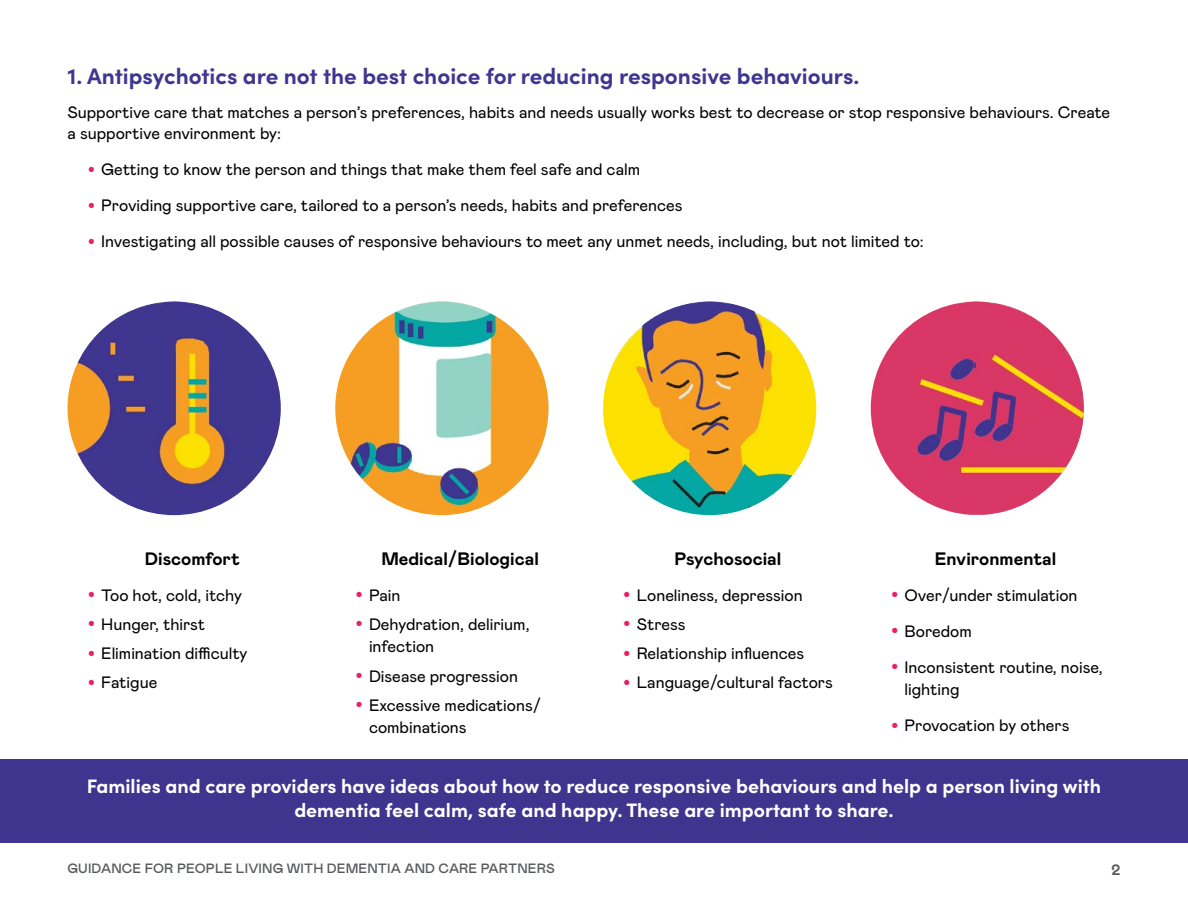
<style>
.page{position:relative;width:1188px;height:918px;background:#fff}
.page>*{position:absolute;margin:0;border:0;box-sizing:border-box;transform-origin:0 0}
.Numbered_Heading{font:700 22.5px "Sofia Pro";color:#40368f}
.HIGHLIGHT{font:700 19.5px/23.4px "Sofia Pro";color:#fff;text-align:center}
.H1_Small{font:700 18px "Mabry Pro";color:#000}
.Body{font:16.5px/22.5px "Mabry Pro";color:#000}
.t1{font:700 15px "Mabry Pro";color:#58595b}
.t2{font:500 13.5px "Mabry Pro";letter-spacing:.01em;color:#58595b}
.s1{font-family:"Arial";font-size:21px;color:#e82163}
</style>
<div class="page">
<div style="left:0;top:759px;width:1188px;height:83px;background:#3f358f"></div>
<img style="left:68px;top:301px;width:213px;height:214px;border-radius:107px">
<img style="left:335px;top:301px;width:214px;height:214px;border-radius:107px">
<img style="left:603px;top:301px;width:213px;height:214px;border-radius:107px">
<img style="left:871px;top:301px;width:213px;height:214px;border-radius:105px">
<h1 class="Numbered_Heading" style="left:68px;top:58px;width:793px">1. Antipsychotics are not the best choice for reducing responsive behaviours.</h1>
<p class="Body" style="left:68px;top:101px;width:1044px;line-height:21px">Supportive care that matches a person’s preferences, habits and needs usually works best to decrease or stop responsive behaviours. Create a supportive environment by:</p>
<p class="Body" style="left:88px;top:157px;width:554px"><span class="s1">•</span> Getting to know the person and things that make them feel safe and calm</p>
<p class="Body" style="left:88px;top:193px;width:596px"><span class="s1">•</span> Providing supportive care, tailored to a person’s needs, habits and preferences</p>
<p class="Body" style="left:88px;top:229px;width:838px"><span class="s1">•</span> Investigating all possible causes of responsive behaviours to meet any unmet needs, including, but not limited to:</p>
<h1 class="H1_Small" style="left:145px;top:546px;width:97px">Discomfort</h1>
<p class="Body" style="left:88px;top:583px;width:156px"><span class="s1">•</span> Too hot, cold, itchy</p>
<p class="Body" style="left:88px;top:612px;width:119px"><span class="s1">•</span> Hunger, thirst</p>
<p class="Body" style="left:88px;top:641px;width:161px"><span class="s1">•</span> Elimination difficulty</p>
<p class="Body" style="left:88px;top:671px;width:71px"><span class="s1">•</span> Fatigue</p>
<h1 class="H1_Small" style="left:381px;top:546px;width:159px">Medical/Biological</h1>
<p class="Body" style="left:356px;top:583px;width:47px"><span class="s1">•</span> Pain</p>
<p class="Body" style="left:369px;top:612px;width:162px;text-indent:-14px"><span class="s1">•</span> Dehydration, delirium, infection</p>
<p class="Body" style="left:356px;top:664px;width:164px"><span class="s1">•</span> Disease progression</p>
<p class="Body" style="left:369px;top:693px;width:174px;text-indent:-14px"><span class="s1">•</span> Excessive medications/ combinations</p>
<h1 class="H1_Small" style="left:674px;top:546px;width:108px">Psychosocial</h1>
<p class="Body" style="left:623px;top:583px;width:181px"><span class="s1">•</span> Loneliness, depression</p>
<p class="Body" style="left:623px;top:612px;width:64px"><span class="s1">•</span> Stress</p>
<p class="Body" style="left:623px;top:641px;width:182px"><span class="s1">•</span> Relationship influences</p>
<p class="Body" style="left:623px;top:671px;width:211px"><span class="s1">•</span> Language/cultural factors</p>
<h1 class="H1_Small" style="left:935px;top:546px;width:123px">Environmental</h1>
<p class="Body" style="left:891px;top:583px;width:188px"><span class="s1">•</span> Over/under stimulation</p>
<p class="Body" style="left:891px;top:619px;width:82px"><span class="s1">•</span> Boredom</p>
<p class="Body" style="left:904px;top:655px;width:200px;text-indent:-14px"><span class="s1">•</span> Inconsistent routine, noise, lighting</p>
<p class="Body" style="left:891px;top:713px;width:180px"><span class="s1">•</span> Provocation by others</p>
<p class="HIGHLIGHT" style="left:87px;top:773px;width:1016px">Families and care providers have ideas about how to reduce responsive behaviours and help a person living with dementia feel calm, safe and happy. These are important to share.</p>
<p class="t2" style="left:68px;top:859px;width:489px">GUIDANCE FOR PEOPLE LIVING WITH DEMENTIA AND CARE PARTNERS</p>
<p class="t1" style="left:1112px;top:859px;width:10px">2</p>
</div>
